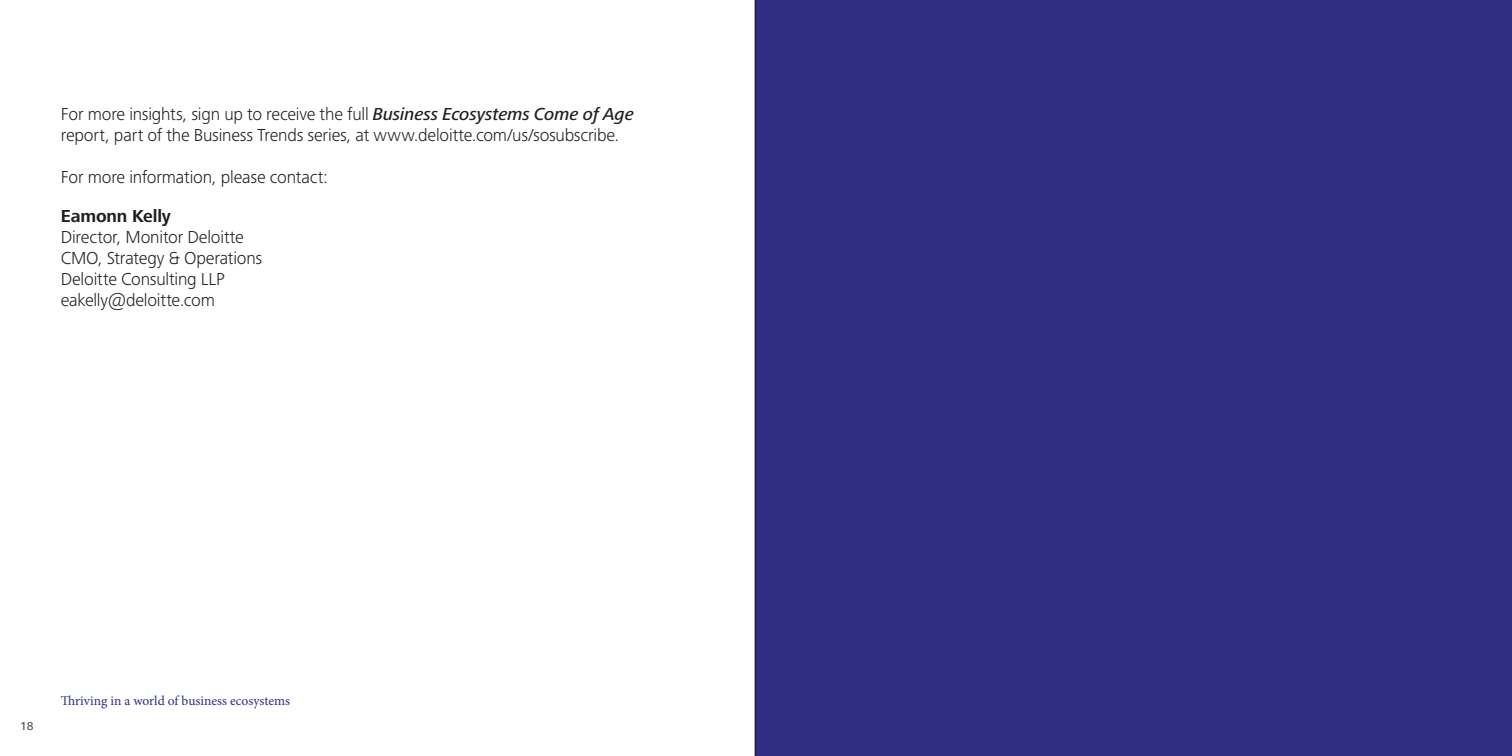
<style>
.page{position:relative;width:1512px;height:756px;background:#fff}
.page>*{position:absolute;margin:0;border:0;box-sizing:border-box;transform-origin:0 0}
.Cover_heading__30-35{font:300 18px/21px "Frutiger Next Pro";letter-spacing:-.01em;color:#231f20}
.Cover_heading__30-35-2{font:700 18px "Frutiger Next Pro";letter-spacing:-.01em;color:#231f20}
.t1{font:13.5px "Minion Pro";color:#2f2e87}
.t2{font:500 12px "Frutiger Next Pro";color:#525659}
.s1{font-weight:500;font-style:italic}
</style>
<div class="page">
<div style="left:755px;top:0;width:757px;height:756px;background:#2e2e85"></div>
<p class="Cover_heading__30-35" style="left:61px;top:104px;width:575px">For more insights, sign up to receive the full <span class="s1">Business Ecosystems Come of Age </span>report, part of the Business Trends series, at www.deloitte.com/us/sosubscribe.</p>
<p class="Cover_heading__30-35" style="left:61px;top:167px;width:269px">For more information, please contact:</p>
<p class="Cover_heading__30-35-2" style="left:61px;top:206px;width:112px">Eamonn Kelly</p>
<p class="Cover_heading__30-35" style="left:61px;top:227px;width:185px">Director, Monitor Deloitte</p>
<p class="Cover_heading__30-35" style="left:61px;top:248px;width:203px">CMO, Strategy &amp; Operations</p>
<p class="Cover_heading__30-35" style="left:61px;top:269px;width:166px">Deloitte Consulting LLP</p>
<p class="Cover_heading__30-35" style="left:61px;top:290px;width:156px">eakelly@deloitte.com</p>
<p class="t2" style="left:20px;top:719px;width:15px">18</p>
<p class="t1" style="left:61px;top:692px;width:231px">Thriving in a world of business ecosystems</p>
</div>
